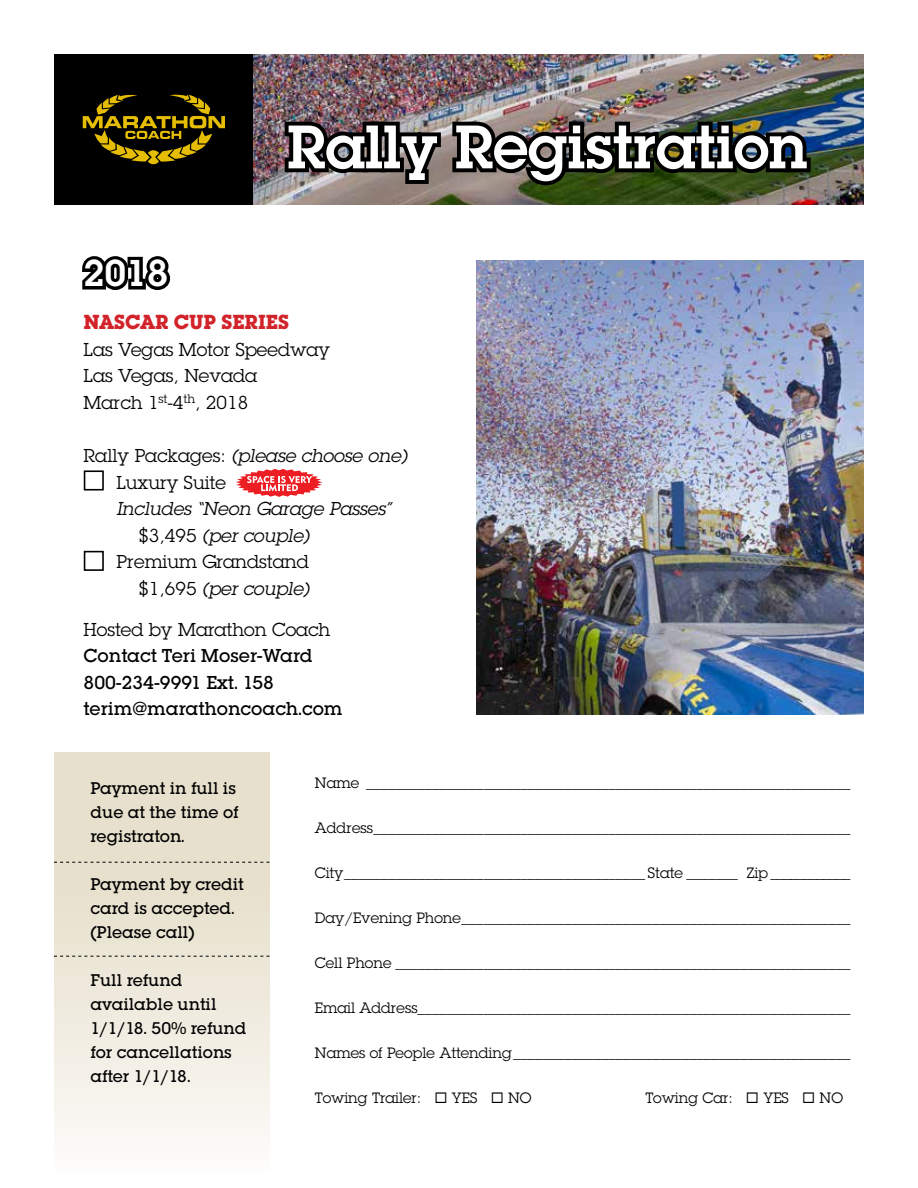
<style>
.page{position:relative;width:918px;height:1188px;background:#fff}
.page>*{position:absolute;margin:0;border:0;box-sizing:border-box;transform-origin:0 0}
.t1{font:600 59.85px "Lubalin Graph Std";color:#fff}
.t2{font:600 36.45px "Lubalin Graph Std";color:#fff}
.t3{font:700 19.95px "Lubalin Graph Std";color:#d2232a}
.t4{font:18.3px/26.5px "Lubalin Graph Std";color:#000}
.t5{font:500 18.3px/26.5px "Lubalin Graph Std";color:#000}
.t6{font:italic 18.3px "Lubalin Graph Std";color:#000}
.t7{font:500 16.5px/24px "Lubalin Graph Std";color:#000}
.t8{font:14.7px "Lubalin Graph Std";color:#000}
.s1{font-style:italic}
.s2{font-style:normal}
</style>
<div class="page">
<img style="left:253px;top:54px;width:611px;height:150px">
<div style="left:54px;top:54px;width:199px;height:150px;background:#000"></div>
<img style="left:281px;top:115px;width:534px;height:74px">
<div style="left:84px;top:470px;width:20px;height:21px;border:2px solid #000"></div>
<div style="left:84px;top:551px;width:20px;height:20px;border:2px solid #000"></div>
<div style="left:54px;top:752px;width:216px;height:436px;background:linear-gradient(to bottom,#e2d9c2,#fbfaf8)"></div>
<svg style="left:54px;top:862px;width:216px;height:1px"></svg>
<svg style="left:54px;top:956px;width:216px;height:1px"></svg>
<svg style="left:83px;top:94px;width:142px;height:70px"></svg>
<svg style="left:82px;top:256px;width:89px;height:34px;background:#2e2e2e"></svg>
<img style="left:476px;top:260px;width:388px;height:455px">
<svg style="left:236px;top:468px;width:86px;height:29px"></svg>
<h1 class="t1" style="left:287px;top:107px;width:521px">Rally Registration</h1>
<h2 class="t2" style="left:84px;top:249px;width:86px">2018</h2>
<h3 class="t3" style="left:84px;top:309px;width:207px">NASCAR CUP SERIES</h3>
<p class="t4" style="left:84px;top:336px;width:248px">Las Vegas Motor Speedway<br>Las Vegas, Nevada<br>March 1<sup>st</sup>-4<sup>th</sup>, 2018</p>
<p class="t4" style="left:116px;top:442px;width:292px;text-indent:-33px">Rally Packages: <span class="s1">(please choose one)<br></span>Luxury Suite</p>
<p class="t6" style="left:116px;top:497px;width:277px">Includes “Neon Garage Passes”</p>
<p class="t6" style="left:138px;top:524px;width:173px"><span class="s2">$3,495</span> (per couple)</p>
<p class="t4" style="left:116px;top:548px;width:194px">Premium Grandstand</p>
<p class="t6" style="left:138px;top:577px;width:173px"><span class="s2">$1,695</span> (per couple)</p>
<p class="t4" style="left:84px;top:616px;width:248px">Hosted by Marathon Coach</p>
<p class="t5" style="left:84px;top:642px;width:260px">Contact Teri Moser-Ward<br>800-234-9991 Ext. 158 terim@marathoncoach.com</p>
<p class="t7" style="left:91px;top:776px;width:150px">Payment in full is due at the time of registraton.</p>
<p class="t7" style="left:91px;top:872px;width:155px">Payment by credit card is accepted. (Please call)</p>
<p class="t7" style="left:91px;top:968px;width:158px">Full refund available until<br>1/1/18. 50% refund for cancellations after 1/1/18.</p>
<p class="t8" style="left:315px;top:774px;width:537px">Name __________________________________________________________________</p>
<p class="t8" style="left:315px;top:819px;width:537px">Address_________________________________________________________________</p>
<p class="t8" style="left:315px;top:864px;width:537px">City_________________________________________ State _______ Zip ____________</p>
<p class="t8" style="left:315px;top:909px;width:537px">Day/Evening Phone_____________________________________________________</p>
<p class="t8" style="left:315px;top:954px;width:537px">Cell Phone ______________________________________________________________</p>
<p class="t8" style="left:315px;top:999px;width:537px">Email Address___________________________________________________________</p>
<p class="t8" style="left:315px;top:1044px;width:537px">Names of People Attending______________________________________________</p>
<p class="t8" style="left:315px;top:1089px;width:218px">Towing Trailer: ◻ YES ◻ NO</p>
<p class="t8" style="left:645px;top:1089px;width:199px">Towing Car: ◻ YES ◻ NO</p>
</div>
